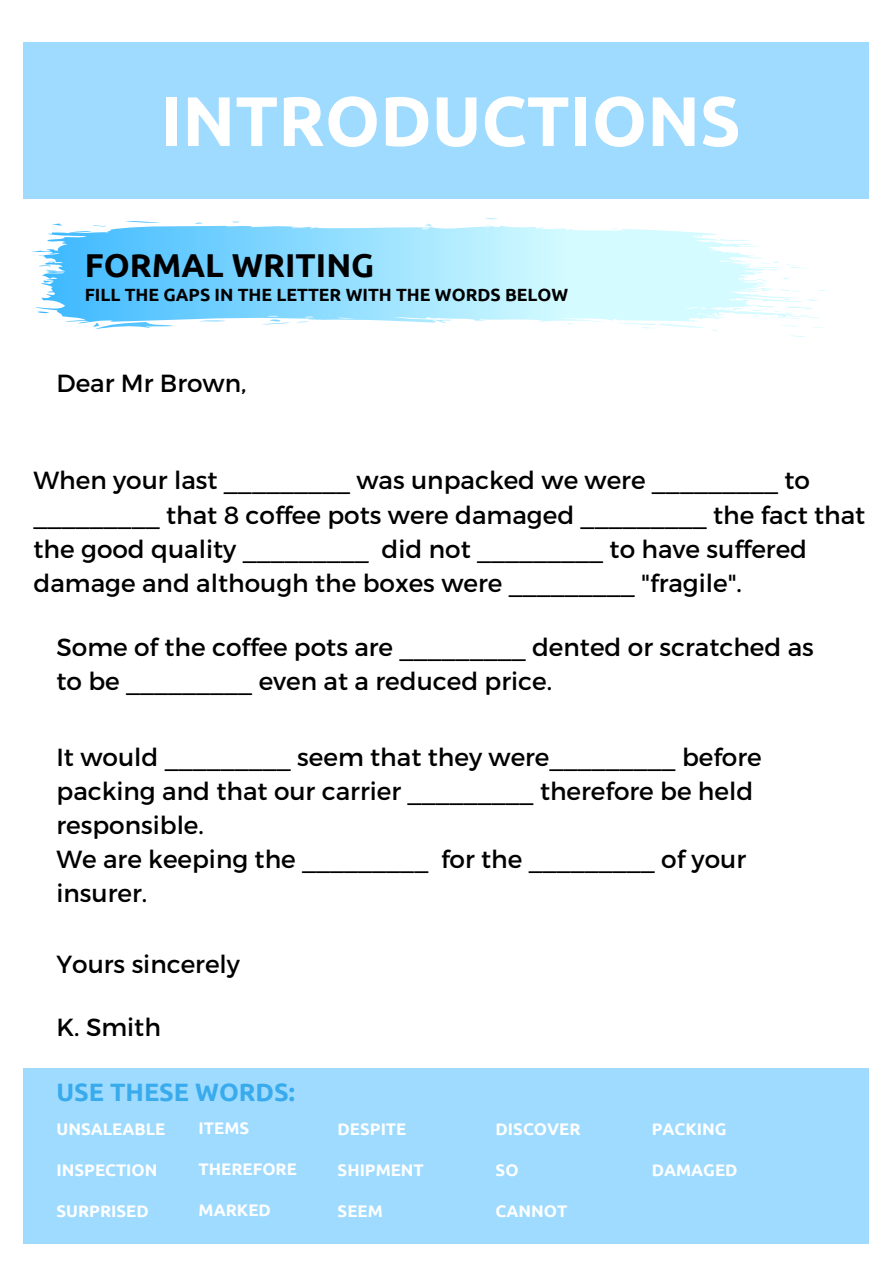
<style>
.page{position:relative;width:893px;height:1264px;background:#fff}
.page>*{position:absolute;margin:0;border:0;box-sizing:border-box;transform-origin:0 0}
.t1{font:700 70.05px "Ubuntu";color:#fff}
.t2{font:700 33px "Ubuntu";color:#000}
.t3{font:700 25.2px "Ubuntu";color:#39abed}
.t4{font:24.75px/34.2px "Montserrat";color:#000}
.t5{font:700 17.7px "Ubuntu";color:#000}
.t6{font:700 16.8px "Ubuntu";color:#fff}
</style>
<div class="page">
<div style="left:23px;top:42px;width:845px;height:156px;background:#9edbff"></div>
<svg style="left:32px;top:218px;width:795px;height:119px"></svg>
<div style="left:23px;top:1068px;width:845px;height:175px;background:#9edbff"></div>
<h1 class="t1" style="left:160px;top:81px;width:582px">INTRODUCTIONS</h1>
<h2 class="t2" style="left:85px;top:246px;width:291px">FORMAL WRITING</h2>
<p class="t5" style="left:85px;top:285px;width:485px">FILL THE GAPS IN THE LETTER WITH THE WORDS BELOW</p>
<p class="t4" style="left:56px;top:365px;width:191px">Dear Mr Brown,</p>
<p class="t4" style="left:34px;top:462px;width:833px">When your last _________ was unpacked we were _________ to _________ that 8 coffee pots were damaged _________ the fact that the good quality _________ did not _________ to have suffered damage and although the boxes were _________ "fragile".</p>
<p class="t4" style="left:56px;top:628px;width:758px">Some of the coffee pots are _________ dented or scratched as to be _________ even at a reduced price.</p>
<p class="t4" style="left:56px;top:738px;width:706px">It would _________ seem that they were_________ before packing and that our carrier _________ therefore be held responsible.<br>We are keeping the _________ for the _________ of your insurer.</p>
<p class="t4" style="left:56px;top:946px;width:185px">Yours sincerely</p>
<p class="t4" style="left:56px;top:1009px;width:106px">K. Smith</p>
<p class="t3" style="left:56px;top:1077px;width:240px">USE THESE WORDS:</p>
<p class="t6" style="left:56px;top:1118px;width:110px">UNSALEABLE</p>
<p class="t6" style="left:56px;top:1160px;width:102px">INSPECTION</p>
<p class="t6" style="left:56px;top:1201px;width:94px">SURPRISED</p>
<p class="t6" style="left:199px;top:1118px;width:52px">ITEMS</p>
<p class="t6" style="left:199px;top:1159px;width:100px">THEREFORE</p>
<p class="t6" style="left:199px;top:1200px;width:74px">MARKED</p>
<p class="t6" style="left:337px;top:1118px;width:70px">DESPITE</p>
<p class="t6" style="left:337px;top:1160px;width:88px">SHIPMENT</p>
<p class="t6" style="left:337px;top:1201px;width:47px">SEEM</p>
<p class="t6" style="left:495px;top:1118px;width:86px">DISCOVER</p>
<p class="t6" style="left:495px;top:1160px;width:24px">SO</p>
<p class="t6" style="left:495px;top:1201px;width:73px">CANNOT</p>
<p class="t6" style="left:651px;top:1118px;width:76px">PACKING</p>
<p class="t6" style="left:651px;top:1160px;width:87px">DAMAGED</p>
</div>
